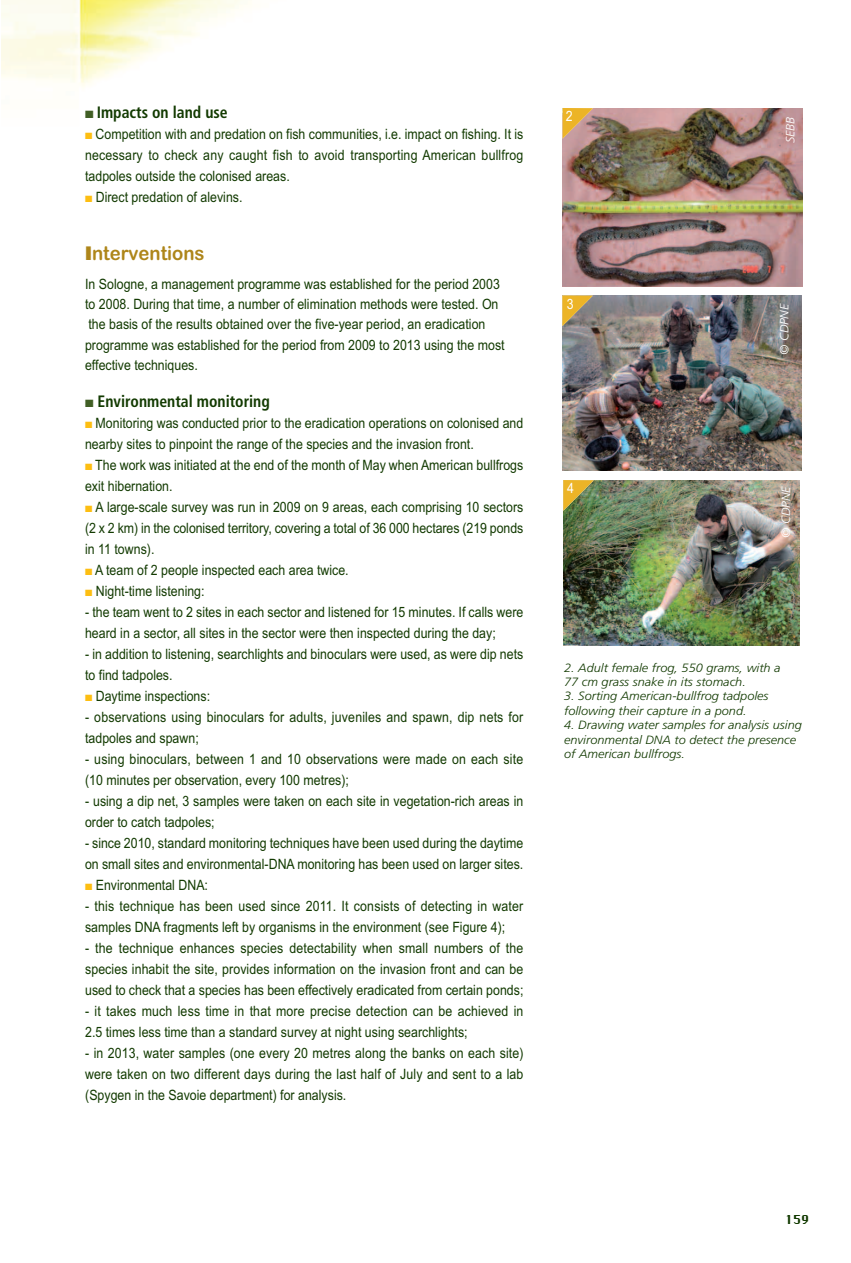
<style>
.page{position:relative;width:851px;height:1263px;background:#fff}
.page>*{position:absolute;margin:0;border:0;box-sizing:border-box;transform-origin:0 0}
.t1{font:19.5px "Arial Rounded MT Bold";color:#ae861a;scale:.95 1}
.t2{font:700 condensed 16.5px "Frutiger";color:#123a01;scale:.95 1}
.t3{font:14.25px/21px "Arial Narrow";color:#123a01;scale:1.06 1}
.t4{font:14.25px "Arial Narrow";color:#fff;scale:1.06 1}
.t5{font:italic 300 12px/14.4px "Frutiger";color:#123a01;scale:1.06 1}
.t6{font:italic 300 12px "Frutiger";color:#fff;scale:1.06 1}
.t7{font:12px "Chicago FLF";color:#123a01}
.s1{color:#415f25}
.s2{color:#fdbe12}
.s3{font-family:"Futura";font-weight:800;font-size:18px}
</style>
<div class="page">
<img style="left:563px;top:480px;width:236px;height:165px">
<img style="left:2px;top:0;width:801px;height:152px">
<img style="left:562px;top:108px;width:240px;height:178px">
<img style="left:562px;top:108px;width:31px;height:31px">
<img style="left:563px;top:480px;width:30px;height:31px">
<img style="left:562px;top:296px;width:239px;height:174px">
<img style="left:562px;top:295px;width:30px;height:31px">
<p class="t2" style="left:85px;top:106px;width:152px"><span class="s1">■</span> Impacts on land use</p>
<p class="t3" style="left:85px;top:124px;width:415px;text-align:justify"><span class="s2">■</span> Competition with and predation on fish communities, i.e. impact on fishing. It is necessary to check any caught fish to avoid transporting American bullfrog tadpoles outside the colonised areas.</p>
<p class="t3" style="left:85px;top:187px;width:150px"><span class="s2">■</span> Direct predation of alevins.</p>
<h1 class="t1" style="left:85px;top:242px;width:127px"><span class="s3">I</span>nterventions</h1>
<p class="t3" style="left:85px;top:274px;width:397px;line-height:20.2px">In Sologne, a management programme was established for the period 2003 to 2008. During that time, a number of elimination methods were tested. On the basis of the results obtained over the five-year period, an eradication programme was established for the period from 2009 to 2013 using the most effective techniques.</p>
<p class="t2" style="left:85px;top:395px;width:196px"><span class="s1">■</span> Environmental monitoring</p>
<p class="t3" style="left:85px;top:413px;width:415px"><span class="s2">■</span> Monitoring was conducted prior to the eradication operations on colonised and nearby sites to pinpoint the range of the species and the invasion front.</p>
<p class="t3" style="left:85px;top:455px;width:415px"><span class="s2">■</span> The work was initiated at the end of the month of May when American bullfrogs exit hibernation.</p>
<p class="t3" style="left:85px;top:497px;width:415px;text-align:justify"><span class="s2">■</span> A large-scale survey was run in 2009 on 9 areas, each comprising 10 sectors (2 x 2 km) in the colonised territory, covering a total of 36 000 hectares (219 ponds in 11 towns).</p>
<p class="t3" style="left:85px;top:560px;width:250px"><span class="s2">■</span> A team of 2 people inspected each area twice.</p>
<p class="t3" style="left:85px;top:581px;width:114px"><span class="s2">■</span> Night-time listening:</p>
<p class="t3" style="left:85px;top:602px;width:415px">- the team went to 2 sites in each sector and listened for 15 minutes. If calls were heard in a sector, all sites in the sector were then inspected during the day;</p>
<p class="t3" style="left:85px;top:644px;width:415px">- in addition to listening, searchlights and binoculars were used, as were dip nets to find tadpoles.</p>
<p class="t3" style="left:85px;top:686px;width:119px"><span class="s2">■</span> Daytime inspections:</p>
<p class="t3" style="left:85px;top:707px;width:415px">- observations using binoculars for adults, juveniles and spawn, dip nets for tadpoles and spawn;</p>
<p class="t3" style="left:85px;top:749px;width:415px">- using binoculars, between 1 and 10 observations were made on each site (10 minutes per observation, every 100 metres);</p>
<p class="t3" style="left:85px;top:791px;width:415px">- using a dip net, 3 samples were taken on each site in vegetation-rich areas in order to catch tadpoles;</p>
<p class="t3" style="left:85px;top:833px;width:415px">- since 2010, standard monitoring techniques have been used during the daytime on small sites and environmental-DNA monitoring has been used on larger sites.</p>
<p class="t3" style="left:85px;top:875px;width:117px"><span class="s2">■</span> Environmental DNA:</p>
<p class="t3" style="left:85px;top:896px;width:415px">- this technique has been used since 2011. It consists of detecting in water samples DNA fragments left by organisms in the environment (see Figure 4);</p>
<p class="t3" style="left:85px;top:938px;width:415px;text-align:justify">- the technique enhances species detectability when small numbers of the species inhabit the site, provides information on the invasion front and can be used to check that a species has been effectively eradicated from certain ponds;</p>
<p class="t3" style="left:85px;top:1001px;width:415px">- it takes much less time in that more precise detection can be achieved in<br>2.5 times less time than a standard survey at night using searchlights;</p>
<p class="t3" style="left:85px;top:1043px;width:415px;text-align:justify">- in 2013, water samples (one every 20 metres along the banks on each site) were taken on two different days during the last half of July and sent to a lab (Spygen in the Savoie department) for analysis.</p>
<p class="t4" style="left:565px;top:108px;width:8px">2</p>
<p class="t6" style="left:785px;top:143px;width:27px;rotate:-90deg">SEBB</p>
<p class="t4" style="left:567px;top:295px;width:8px">3</p>
<p class="t6" style="left:779px;top:355px;width:50px;rotate:-90deg">© CDPNE</p>
<p class="t4" style="left:567px;top:480px;width:8px">4</p>
<p class="t6" style="left:781px;top:538px;width:50px;rotate:-90deg">© CDPNE</p>
<p class="t5" style="left:564px;top:661px;width:206px">2. Adult female frog, 550 grams, with a<br>77 cm grass snake in its stomach.</p>
<p class="t5" style="left:564px;top:690px;width:194px">3. Sorting American-bullfrog tadpoles following their capture in a pond.</p>
<p class="t5" style="left:564px;top:719px;width:226px">4. Drawing water samples for analysis using environmental DNA to detect the presence of American bullfrogs.</p>
<p class="t7" style="left:785px;top:1212px;width:26px">159</p>
</div>
